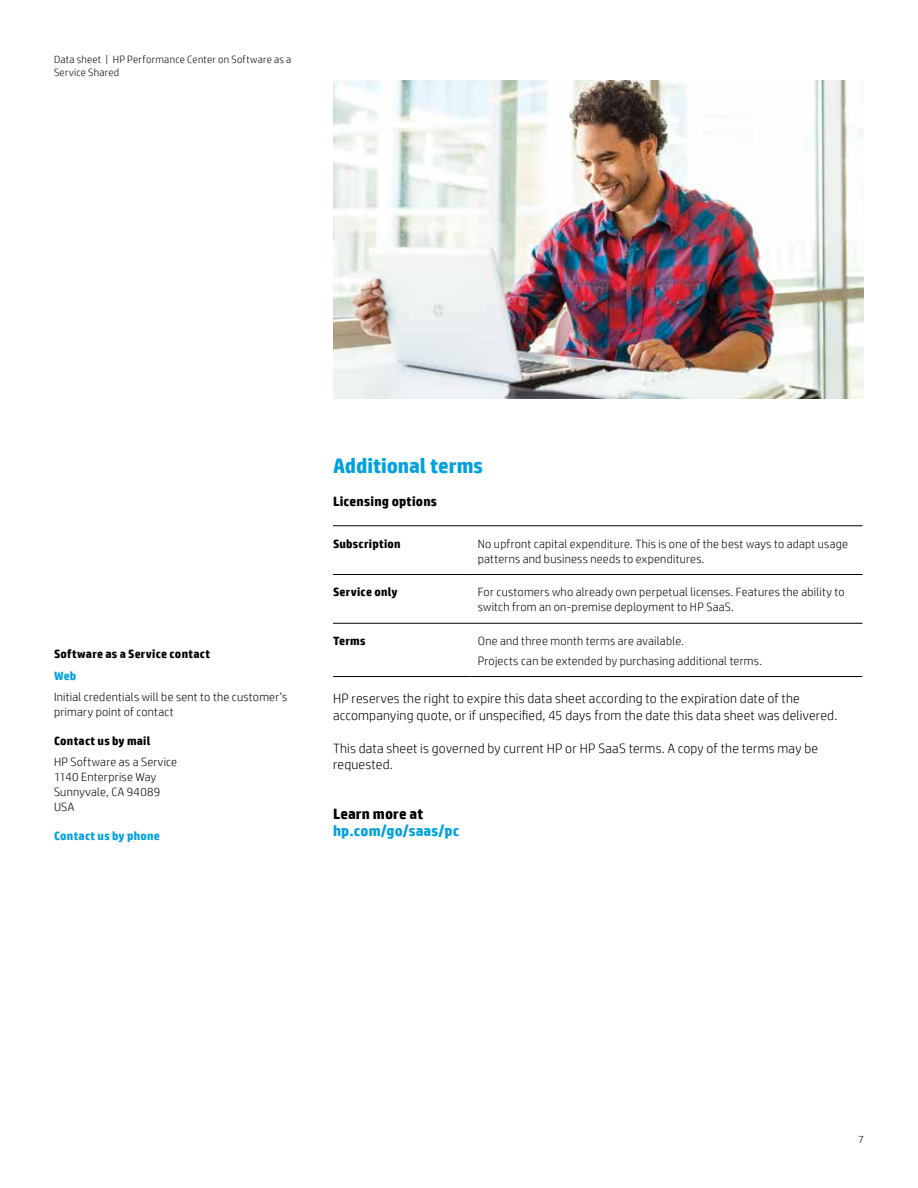
<style>
.page{position:relative;width:918px;height:1188px;background:#fff}
.page>*{position:absolute;margin:0;border:0;box-sizing:border-box;transform-origin:0 0}
.t1{font:700 21px "HP Simplified";letter-spacing:-.005em;color:#00a1dd}
.t2{font:700 15px "HP Simplified";letter-spacing:.01em;color:#00a1dd}
.t3{font:700 15px "HP Simplified";letter-spacing:.01em;color:#000}
.t4{font:300 13.5px/16.5px "HP Simplified";letter-spacing:.015em;color:#000}
.t5{font:700 13.5px "HP Simplified";letter-spacing:.015em;color:#000}
.t6{font:300 12px/15px "HP Simplified";letter-spacing:.02em;color:#000}
.t7{font:700 12px "HP Simplified";letter-spacing:.02em;color:#000}
.t8{font:700 12px "HP Simplified";letter-spacing:.02em;color:#00a1dd}
.t9{font:300 10.5px/13.5px "HP Simplified";letter-spacing:.025em;color:#000}
</style>
<div class="page">
<img style="left:333px;top:81px;width:531px;height:317px">
<hr style="left:333px;top:526px;width:139px;height:1px;background:#000">
<hr style="left:472px;top:526px;width:390px;height:1px;background:#000">
<hr style="left:333px;top:574px;width:139px;height:1px;background:#000">
<hr style="left:472px;top:574px;width:390px;height:1px;background:#000">
<hr style="left:333px;top:623px;width:139px;height:1px;background:#000">
<hr style="left:472px;top:623px;width:390px;height:1px;background:#000">
<hr style="left:333px;top:676px;width:139px;height:1px;background:#000">
<hr style="left:472px;top:676px;width:390px;height:1px;background:#000">
<p class="t9" style="left:54px;top:52px;width:239px">Data sheet | HP Performance Center on Software as a<br>Service Shared</p>
<p class="t7" style="left:54px;top:647px;width:158px">Software as a Service contact</p>
<p class="t8" style="left:54px;top:669px;width:24px">Web</p>
<p class="t6" style="left:54px;top:689px;width:235px">Initial credentials will be sent to the customer’s primary point of contact</p>
<p class="t7" style="left:54px;top:733px;width:98px">Contact us by mail</p>
<p class="t6" style="left:54px;top:755px;width:125px">HP Software as a Service<br>1140 Enterprise Way<br>Sunnyvale, CA 94089<br>USA</p>
<p class="t8" style="left:54px;top:829px;width:107px">Contact us by phone</p>
<h1 class="t1" style="left:333px;top:454px;width:152px">Additional terms</h1>
<p class="t5" style="left:333px;top:493px;width:106px">Licensing options</p>
<p class="t7" style="left:333px;top:536px;width:69px">Subscription</p>
<p class="t6" style="left:478px;top:536px;width:372px">No upfront capital expenditure. This is one of the best ways to adapt usage patterns and business needs to expenditures.</p>
<p class="t7" style="left:333px;top:585px;width:66px">Service only</p>
<p class="t6" style="left:478px;top:584px;width:368px">For customers who already own perpetual licenses. Features the ability to switch from an on-premise deployment to HP SaaS.</p>
<p class="t7" style="left:333px;top:634px;width:34px">Terms</p>
<p class="t6" style="left:478px;top:631px;width:286px;line-height:19.5px">One and three month terms are available.<br>Projects can be extended by purchasing additional terms.</p>
<p class="t4" style="left:333px;top:690px;width:506px">HP reserves the right to expire this data sheet according to the expiration date of the accompanying quote, or if unspecified, 45 days from the date this data sheet was delivered.</p>
<p class="t4" style="left:333px;top:739px;width:487px">This data sheet is governed by current HP or HP SaaS terms. A copy of the terms may be requested.</p>
<p class="t3" style="left:333px;top:805px;width:92px">Learn more at</p>
<p class="t2" style="left:333px;top:822px;width:128px">hp.com/go/saas/pc</p>
<p class="t9" style="left:858px;top:1132px;width:7px">7</p>
</div>
